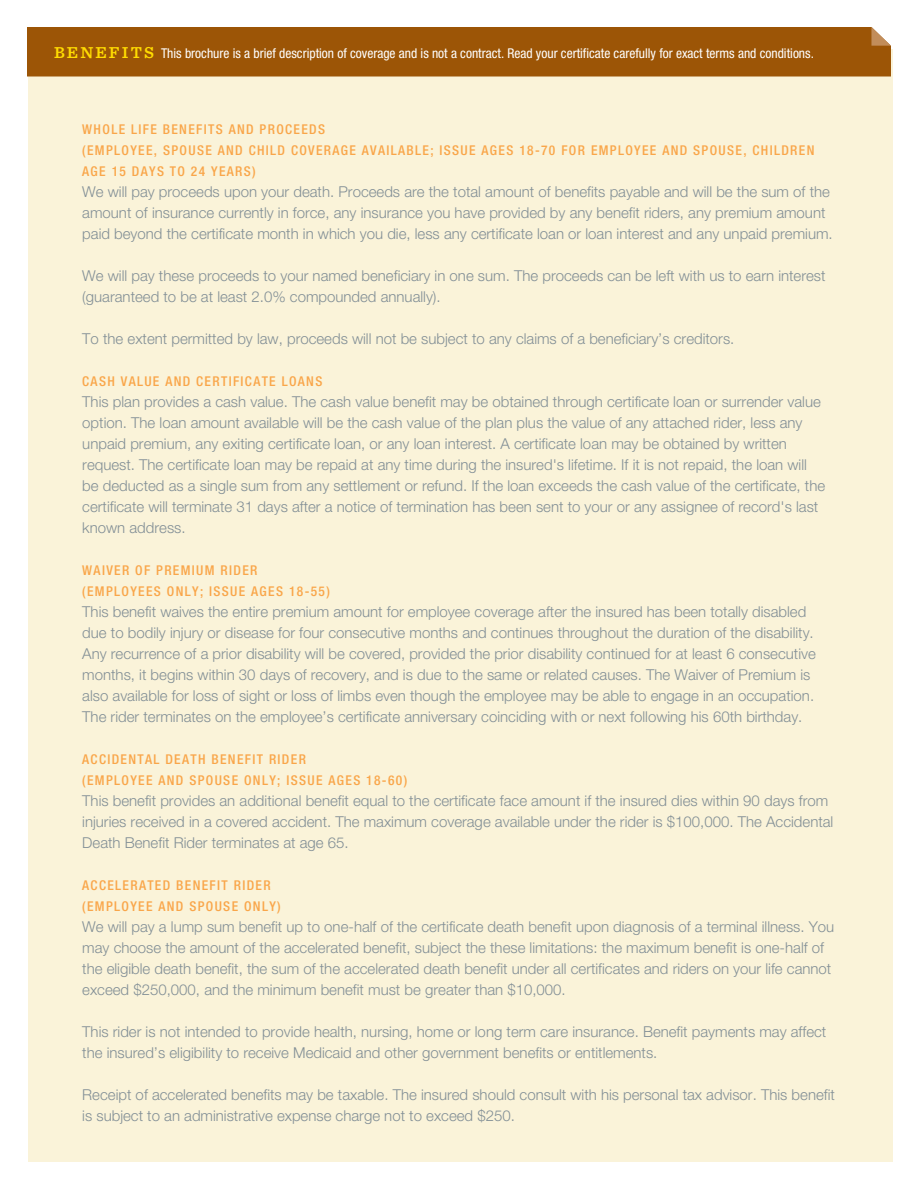
<style>
.page{position:relative;width:918px;height:1188px;background:#fff}
.page>*{position:absolute;margin:0;border:0;box-sizing:border-box;transform-origin:0 0}
.Body_text{font:300 15px/21px "Helvetica Neue CELT";color:#828f96}
.Body_text-2{font:500 condensed 13.5px/21px "Helvetica Neue LTCE";letter-spacing:.1em;color:#f9a64a}
.Helvetica_Light_body{font:condensed 13.5px "Helvetica Neue LTCE";color:#fff}
.s1{font-family:"Sentinel";font-weight:600;font-stretch:normal;font-size:16.5px;color:#ffdc01}
</style>
<div class="page">
<div style="left:28px;top:49px;width:864px;height:1113px;background:#faf3d9"></div>
<div style="left:27px;top:27px;width:864px;height:49px;background:#9c5506"></div>
<p class="Helvetica_Light_body" style="left:54px;top:46px;width:761px"><span class="s1">BENEFITS</span> This brochure is a brief description of coverage and is not a contract. Read your certificate carefully for exact terms and conditions.</p>
<p class="Body_text-2" style="left:82px;top:118px;width:244px">WHOLE LIFE BENEFITS AND PROCEEDS</p>
<p class="Body_text-2" style="left:82px;top:139px;width:734px">(EMPLOYEE, SPOUSE AND CHILD COVERAGE AVAILABLE; ISSUE AGES 18-70 FOR EMPLOYEE AND SPOUSE, CHILDREN<br>AGE 15 DAYS TO 24 YEARS)</p>
<p class="Body_text" style="left:82px;top:181px;width:752px">We will pay proceeds upon your death. Proceeds are the total amount of benefits payable and will be the sum of the amount of insurance currently in force, any insurance you have provided by any benefit riders, any premium amount paid beyond the certificate month in which you die, less any certificate loan or loan interest and any unpaid premium.</p>
<p class="Body_text" style="left:82px;top:265px;width:745px">We will pay these proceeds to your named beneficiary in one sum. The proceeds can be left with us to earn interest (guaranteed to be at least 2.0% compounded annually).</p>
<p class="Body_text" style="left:82px;top:328px;width:654px">To the extent permitted by law, proceeds will not be subject to any claims of a beneficiary’s creditors.</p>
<p class="Body_text-2" style="left:82px;top:370px;width:242px">CASH VALUE AND CERTIFICATE LOANS</p>
<p class="Body_text" style="left:82px;top:391px;width:744px">This plan provides a cash value. The cash value benefit may be obtained through certificate loan or surrender value option. The loan amount available will be the cash value of the plan plus the value of any attached rider, less any unpaid premium, any exiting certificate loan, or any loan interest. A certificate loan may be obtained by written request. The certificate loan may be repaid at any time during the insured's lifetime. If it is not repaid, the loan will be deducted as a single sum from any settlement or refund. If the loan exceeds the cash value of the certificate, the certificate will terminate 31 days after a notice of termination has been sent to your or any assignee of record's last known address.</p>
<p class="Body_text-2" style="left:82px;top:559px;width:249px">WAIVER OF PREMIUM RIDER (EMPLOYEES ONLY; ISSUE AGES 18-55)</p>
<p class="Body_text" style="left:82px;top:601px;width:735px">This benefit waives the entire premium amount for employee coverage after the insured has been totally disabled due to bodily injury or disease for four consecutive months and continues throughout the duration of the disability.<br>Any recurrence of a prior disability will be covered, provided the prior disability continued for at least 6 consecutive months, it begins within 30 days of recovery, and is due to the same or related causes. The Waiver of Premium is also available for loss of sight or loss of limbs even though the employee may be able to engage in an occupation.<br>The rider terminates on the employee’s certificate anniversary coinciding with or next following his 60th birthday.</p>
<p class="Body_text-2" style="left:82px;top:748px;width:326px">ACCIDENTAL DEATH BENEFIT RIDER<br>(EMPLOYEE AND SPOUSE ONLY; ISSUE AGES 18-60)</p>
<p class="Body_text" style="left:82px;top:790px;width:753px">This benefit provides an additional benefit equal to the certificate face amount if the insured dies within 90 days from injuries received in a covered accident. The maximum coverage available under the rider is $100,000. The Accidental<br>Death Benefit Rider terminates at age 65.</p>
<p class="Body_text-2" style="left:82px;top:874px;width:190px">ACCELERATED BENEFIT RIDER</p>
<p class="Body_text-2" style="left:82px;top:895px;width:200px">(EMPLOYEE AND SPOUSE ONLY)</p>
<p class="Body_text" style="left:82px;top:916px;width:754px">We will pay a lump sum benefit up to one-half of the certificate death benefit upon diagnosis of a terminal illness. You may choose the amount of the accelerated benefit, subject the these limitations: the maximum benefit is one-half of the eligible death benefit, the sum of the accelerated death benefit under all certificates and riders on your life cannot exceed $250,000, and the minimum benefit must be greater than $10,000.</p>
<p class="Body_text" style="left:82px;top:1021px;width:746px">This rider is not intended to provide health, nursing, home or long term care insurance. Benefit payments may affect the insured’s eligibility to receive Medicaid and other government benefits or entitlements.</p>
<p class="Body_text" style="left:82px;top:1084px;width:754px">Receipt of accelerated benefits may be taxable. The insured should consult with his personal tax advisor. This benefit is subject to an administrative expense charge not to exceed $250.</p>
</div>
